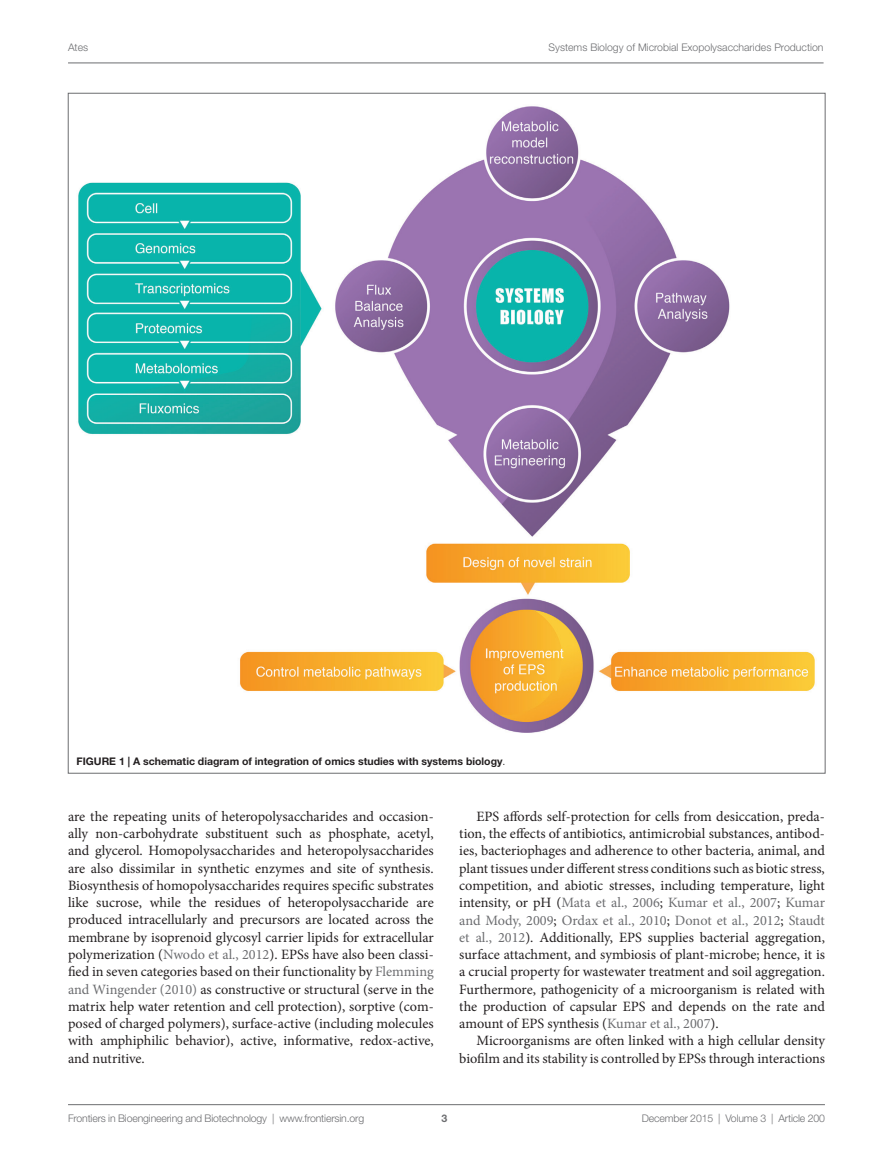
<style>
.page{position:relative;width:893px;height:1170px;background:#fff}
.page>*{position:absolute;margin:0;border:0;box-sizing:border-box;transform-origin:0 0}
.t1{font:14.25px/17.2px "Minion Pro";letter-spacing:-.005em;color:#231f20;text-align:justify}
.t2{font:300 10.5px "Helvetica Neue LT Std";letter-spacing:-.015em;color:#6c6d70}
.t3{font:700 10.5px "Helvetica Neue LT Std";color:#231f20}
.t4{font:700 10.5px "Helvetica Neue LT Std";color:#6c6d70}
.s1{font-weight:300}
.s2{color:#6c6d70}
</style>
<div class="page">
<img style="left:78px;top:106px;width:737px;height:627px">
<hr style="left:68px;top:1104px;width:757px;height:1px;background:#6c6d70">
<hr style="left:68px;top:63px;width:756px;height:1px;background:#6c6d70">
<p class="t2" style="left:68px;top:41px;width:22px">Ates</p>
<p class="t2" style="left:548px;top:41px;width:277px">Systems Biology of Microbial Exopolysaccharides Production</p>
<p class="t3" style="left:77px;top:754px;width:430px">FIGURE 1 | A schematic diagram of integration of omics studies with systems biology<span class="s1">.</span></p>
<p class="t1" style="left:68px;top:807px;width:367px">are the repeating units of heteropolysaccharides and occasion&shy;ally non-carbohydrate substituent such as phosphate, acetyl, and glycerol. Homopolysaccharides and heteropolysaccharides are also dissimilar in synthetic enzymes and site of synthesis.<br>Biosynthesis of homopolysaccharides requires specific substrates like sucrose, while the residues of heteropolysaccharide are produced intracellularly and precursors are located across the membrane by isoprenoid glycosyl carrier lipids for extracellular polymerization (<span class="s2">Nwodo et al., 2012</span>). EPSs have also been classi&shy;fied in seven categories based on their functionality by <span class="s2">Flemming and Wingender (2010)</span> as constructive or structural (serve in the matrix help water retention and cell protection), sorptive (com&shy;posed of charged polymers), surface-active (including molecules with amphiphilic behavior), active, informative, redox-active, and nutritive.</p>
<p class="t1" style="left:459px;top:807px;width:367px;text-indent:17px">EPS affords self-protection for cells from desiccation, preda&shy;tion, the effects of antibiotics, antimicrobial substances, antibod&shy;ies, bacteriophages and adherence to other bacteria, animal, and plant tissues under different stress conditions such as biotic stress, competition, and abiotic stresses, including temperature, light intensity, or pH (<span class="s2">Mata et al., 2006</span>; <span class="s2">Kumar et al., 2007</span>; <span class="s2">Kumar and Mody, 2009</span>; <span class="s2">Ordax et al., 2010</span>; <span class="s2">Donot et al., 2012</span>; <span class="s2">Staudt et al., 2012</span>). Additionally, EPS supplies bacterial aggregation, surface attachment, and symbiosis of plant-microbe; hence, it is a crucial property for wastewater treatment and soil aggregation.<br>Furthermore, pathogenicity of a microorganism is related with the production of capsular EPS and depends on the rate and amount of EPS synthesis (<span class="s2">Kumar et al., 2007</span>).</p>
<p class="t1" style="left:459px;top:1032px;width:367px;text-align:right">Microorganisms are often linked with a high cellular density biofilm and its stability is controlled by EPSs through interactions</p>
<p class="t2" style="left:68px;top:1111px;width:298px">Frontiers in Bioengineering and Biotechnology | www.frontiersin.org</p>
<p class="t4" style="left:441px;top:1111px;width:7px">3</p>
<p class="t2" style="left:642px;top:1111px;width:184px">December 2015 | Volume 3 | Article 200</p>
</div>
